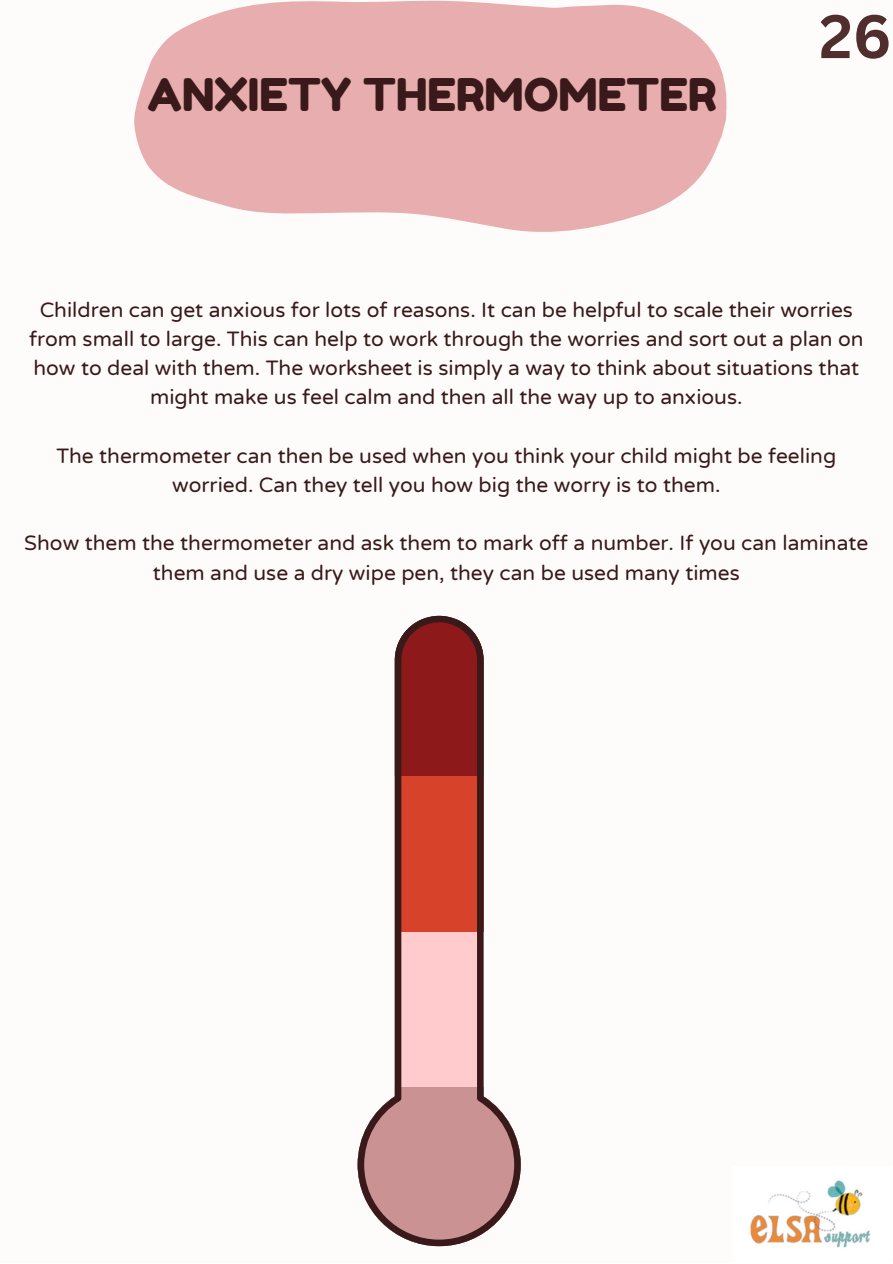
<style>
.page{position:relative;width:893px;height:1264px;background:#fff}
.page>*{position:absolute;margin:0;border:0;box-sizing:border-box;transform-origin:0 0}
.t1{font:700 60px "Canva Sans";color:#512e2e}
.t2{font:45px "Fredoka One";color:#391919}
.t3{font:21px/29.2px "Varela Round";color:#391919;text-align:center}
</style>
<div class="page">
<div style="left:0;top:0;width:892px;height:1262px;background:#fefbfb"></div>
<svg style="left:134px;top:0;width:593px;height:232px;fill:#e8adae"></svg>
<svg style="left:357px;top:616px;width:163px;height:630px"></svg>
<img style="left:750px;top:1180px;width:121px;height:68px">
<h2 class="t2" style="left:148px;top:67px;width:570px">ANXIETY THERMOMETER</h2>
<h1 class="t1" style="left:819px;top:-6px;width:74px">26</h1>
<p class="t3" style="left:29px;top:295px;width:835px">Children can get anxious for lots of reasons. It can be helpful to scale their worries from small to large. This can help to work through the worries and sort out a plan on how to deal with them. The worksheet is simply a way to think about situations that might make us feel calm and then all the way up to anxious.</p>
<p class="t3" style="left:56px;top:441px;width:781px">The thermometer can then be used when you think your child might be feeling worried. Can they tell you how big the worry is to them.</p>
<p class="t3" style="left:24px;top:529px;width:845px">Show them the thermometer and ask them to mark off a number. If you can laminate them and use a dry wipe pen, they can be used many times</p>
</div>
